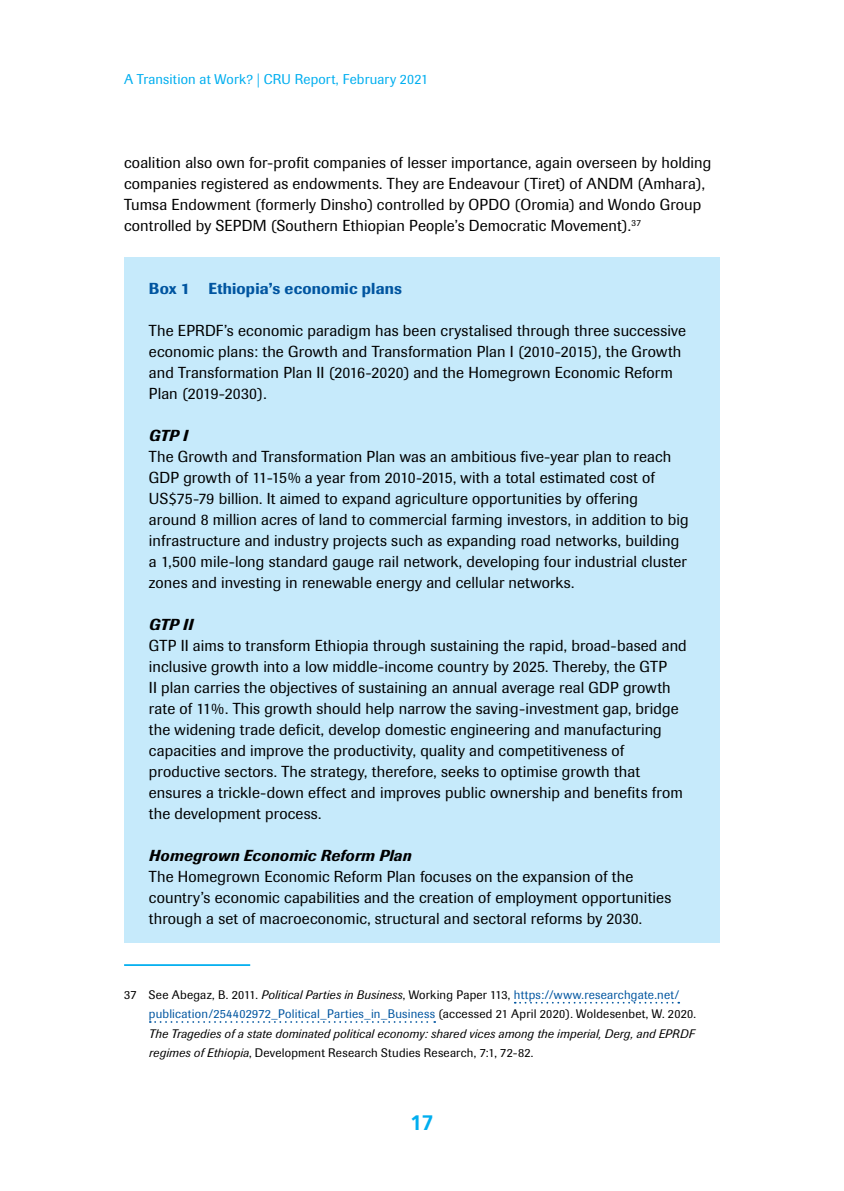
<style>
.page{position:relative;width:844px;height:1191px;background:#fff}
.page>*{position:absolute;margin:0;border:0;box-sizing:border-box;transform-origin:0 0}
.t1{font:700 21px "Frutiger LT Std";color:#00aeef}
.P_first__Block{font:15.75px/21px "Imago";letter-spacing:.01em;color:#000}
.P_first{font:15.75px/21px "Imago";letter-spacing:.01em;color:#000}
.P_Block{font:15.75px/21px "Imago";letter-spacing:.01em;color:#000}
.Caption_Block{font:500 15.75px "Imago";letter-spacing:.01em;color:#0055a0}
.t2{font:14px "Imago";letter-spacing:.015em;color:#00aeef}
.Footnote{font:italic 12.25px/19.2px "Imago";letter-spacing:.02em;color:#000}
.s1{font-weight:500;font-style:italic}
.s2{font-style:normal}
.s3{font-style:normal;color:#0055a0}
</style>
<div class="page">
<div style="left:124px;top:257px;width:595px;height:50px;background:#c6eafb"></div>
<div style="left:124px;top:304px;width:595px;height:114px;background:#c6eafb"></div>
<div style="left:124px;top:409px;width:595px;height:198px;background:#c6eafb"></div>
<div style="left:124px;top:598px;width:595px;height:240px;background:#c6eafb"></div>
<div style="left:124px;top:829px;width:595px;height:114px;background:#c6eafb"></div>
<hr style="left:124px;top:964px;width:126px;height:2px;background:#00aeef">
<svg style="left:514px;top:1001px;width:165px;height:2px"></svg>
<svg style="left:150px;top:1021px;width:285px;height:1px"></svg>
<p class="t2" style="left:124px;top:71px;width:305px">A Transition at Work? | CRU Report, February 2021</p>
<p class="P_first" style="left:124px;top:152px;width:588px">coalition also own for-profit companies of lesser importance, again overseen by holding companies registered as endowments. They are Endeavour (Tiret) of ANDM (Amhara), Tumsa Endowment (formerly Dinsho) controlled by OPDO (Oromia) and Wondo Group controlled by SEPDM (Southern Ethiopian People’s Democratic Movement).<sup>37</sup></p>
<p class="Caption_Block" style="left:149px;top:279px;width:254px">Box 1 Ethiopia’s economic plans</p>
<p class="P_Block" style="left:149px;top:320px;width:538px">The EPRDF’s economic paradigm has been crystalised through three successive economic plans: the Growth and Transformation Plan I (2010-2015), the Growth and Transformation Plan II (2016-2020) and the Homegrown Economic Reform Plan (2019-2030).</p>
<p class="P_first__Block" style="left:149px;top:425px;width:541px"><span class="s1">GTP I<br></span>The Growth and Transformation Plan was an ambitious five-year plan to reach GDP growth of 11-15% a year from 2010-2015, with a total estimated cost of US$75-79 billion. It aimed to expand agriculture opportunities by offering around 8 million acres of land to commercial farming investors, in addition to big infrastructure and industry projects such as expanding road networks, building a 1,500 mile-long standard gauge rail network, developing four industrial cluster zones and investing in renewable energy and cellular networks.</p>
<p class="P_first__Block" style="left:149px;top:614px;width:539px"><span class="s1">GTP II<br></span>GTP II aims to transform Ethiopia through sustaining the rapid, broad-based and inclusive growth into a low middle-income country by 2025. Thereby, the GTP<br>II plan carries the objectives of sustaining an annual average real GDP growth rate of 11%. This growth should help narrow the saving-investment gap, bridge the widening trade deficit, develop domestic engineering and manufacturing capacities and improve the productivity, quality and competitiveness of productive sectors. The strategy, therefore, seeks to optimise growth that ensures a trickle-down effect and improves public ownership and benefits from the development process.</p>
<p class="P_first__Block" style="left:149px;top:845px;width:523px"><span class="s1">Homegrown Economic Reform Plan<br></span>The Homegrown Economic Reform Plan focuses on the expansion of the country’s economic capabilities and the creation of employment opportunities through a set of macroeconomic, structural and sectoral reforms by 2030.</p>
<p class="Footnote" style="left:149px;top:985px;width:548px;text-indent:-25px"><span class="s2">37 See Abegaz, B. 2011.</span> Political Parties in Business<span class="s2">, Working Paper 113,</span> <span class="s3">https://www.researchgate.net/ publication/254402972_Political_Parties_in_Business</span> <span class="s2">(accessed 21 April 2020). Woldesenbet, W. 2020.<br></span>The Tragedies of a state dominated political economy: shared vices among the imperial, Derg, and EPRDF regimes of Ethiopia<span class="s2">, Development Research Studies Research, 7:1, 72-82.</span></p>
<h1 class="t1" style="left:410px;top:1110px;width:25px">17</h1>
</div>
